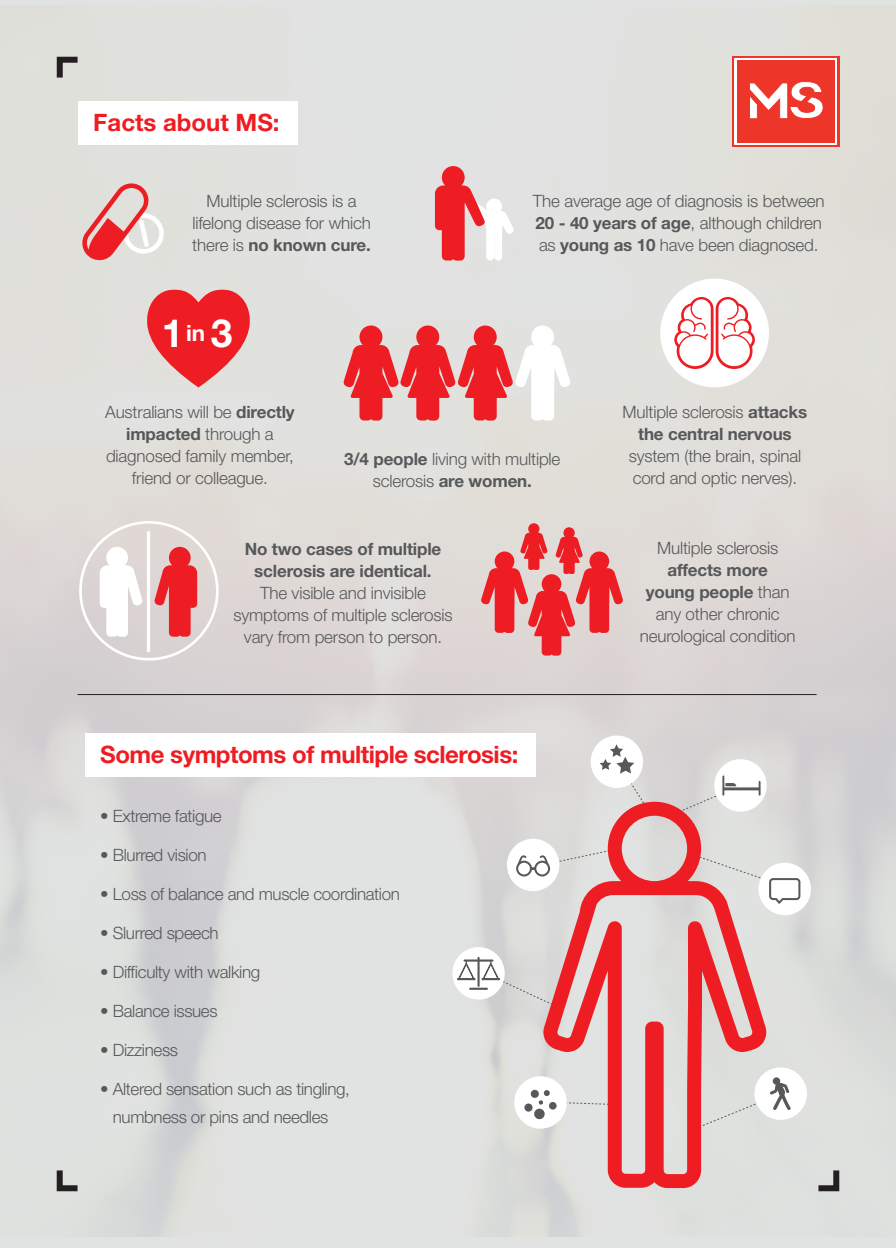
<style>
.page{position:relative;width:896px;height:1248px;background:#fff}
.page>*{position:absolute;margin:0;border:0;box-sizing:border-box;transform-origin:0 0}
.Pull_text{font:700 39px "Helvetica Neue LT Std";color:#fff}
.Headline{font:700 24px "Helvetica Neue LT Std";letter-spacing:-.02em;color:#ee1d23}
.Headline-2{font:700 24px "Helvetica Neue LT Std";color:#ee1d23}
.Body_Copy{font:300 17px/22px "Helvetica Neue LT Std";letter-spacing:-.01em;color:#57585a;text-align:center}
.s1{font-weight:700}
</style>
<div class="page">
<div style="left:0;top:0;width:896px;height:1247px;background:#dee0e0"></div>
<svg style="left:56px;top:56px;width:22px;height:22px"></svg>
<svg style="left:818px;top:1170px;width:22px;height:22px"></svg>
<svg style="left:56px;top:1170px;width:22px;height:22px"></svg>
<div style="left:732px;top:56px;width:107px;height:90px;background:linear-gradient(to right,#fff,#fff)"></div>
<svg style="left:734px;top:58px;width:102px;height:86px"></svg>
<div style="left:737px;top:60px;width:97px;height:82px;background:#ee3529"></div>
<svg style="left:749px;top:81px;width:75px;height:38px"></svg>
<svg style="left:343px;top:325px;width:227px;height:95px"></svg>
<svg style="left:147px;top:290px;width:103px;height:97px"></svg>
<div style="left:169px;top:547px;width:22px;height:21px;background:#ee1d23;border-radius:50%"></div>
<svg style="left:154px;top:565px;width:43px;height:71px"></svg>
<div style="left:106px;top:547px;width:22px;height:21px;background:#fff;border-radius:50%"></div>
<svg style="left:100px;top:565px;width:43px;height:71px"></svg>
<hr style="left:147px;top:531px;width:3px;height:121px;background:#fff;border-radius:2px">
<div style="left:79px;top:521px;width:140px;height:139px;border:3px solid #fff;border-radius:50%"></div>
<div style="left:660px;top:278px;width:109px;height:109px;background:#fff;border-radius:50%"></div>
<svg style="left:674px;top:297px;width:81px;height:72px"></svg>
<svg style="left:82px;top:183px;width:82px;height:77px"></svg>
<div style="left:78px;top:101px;width:220px;height:43px;background:#fff"></div>
<div style="left:85px;top:733px;width:450px;height:44px;background:#fff"></div>
<div style="left:754px;top:1067px;width:53px;height:52px;background:#fff;border-radius:50%"></div>
<div style="left:514px;top:1076px;width:53px;height:52px;background:#fff;border-radius:50%"></div>
<div style="left:714px;top:759px;width:53px;height:52px;background:#fff;border-radius:50%"></div>
<svg style="left:668px;top:774px;width:93px;height:27px"></svg>
<div style="left:507px;top:838px;width:52px;height:53px;background:#fff;border-radius:50%"></div>
<svg style="left:516px;top:855px;width:27px;height:21px"></svg>
<div style="left:758px;top:862px;width:53px;height:53px;background:#fff;border-radius:50%"></div>
<svg style="left:767px;top:853px;width:33px;height:50px"></svg>
<div style="left:452px;top:947px;width:53px;height:52px;background:#fff;border-radius:50%"></div>
<hr style="left:477px;top:956px;width:2px;height:30px;background:#57585a">
<hr style="left:463px;top:959px;width:30px;height:2px;background:#57585a">
<hr style="left:457px;top:977px;width:18px;height:3px;background:#57585a">
<svg style="left:458px;top:960px;width:85px;height:45px"></svg>
<svg style="left:768px;top:1077px;width:23px;height:43px"></svg>
<div style="left:590px;top:735px;width:53px;height:53px;background:#fff;border-radius:50%"></div>
<svg style="left:599px;top:744px;width:53px;height:57px"></svg>
<div style="left:524px;top:1103px;width:8px;height:8px;background:#57585a;border-radius:50%"></div>
<div style="left:534px;top:1108px;width:11px;height:11px;background:#57585a;border-radius:50%"></div>
<svg style="left:530px;top:1089px;width:13px;height:15px"></svg>
<svg style="left:543px;top:801px;width:224px;height:386px"></svg>
<svg style="left:435px;top:166px;width:79px;height:94px"></svg>
<svg style="left:481px;top:523px;width:142px;height:132px"></svg>
<hr style="left:78px;top:694px;width:738px;height:1px;background:#231f20">
<p class="Headline-2" style="left:93px;top:108px;width:188px">Facts about MS:</p>
<p class="Body_Copy" style="left:192px;top:189px;width:180px">Multiple sclerosis is a lifelong disease for which there is <span class="s1">no known cure.</span></p>
<p class="Pull_text" style="left:162px;top:309px;width:72px">1<sup>in</sup> 3</p>
<p class="Body_Copy" style="left:533px;top:189px;width:293px;text-align:left">The average age of diagnosis is between<br><span class="s1">20 - 40 years of age</span>, although children as <span class="s1">young as 10</span> have been diagnosed.</p>
<p class="Body_Copy" style="left:105px;top:401px;width:191px">Australians will be <span class="s1">directly impacted</span> through a diagnosed family member, friend or colleague.</p>
<p class="Body_Copy" style="left:344px;top:447px;width:218px"><span class="s1">3/4 people</span> living with multiple sclerosis <span class="s1">are women.</span></p>
<p class="Body_Copy" style="left:233px;top:537px;width:221px"><span class="s1">No two cases of multiple sclerosis are identical.<br></span>The visible and invisible symptoms of multiple sclerosis vary from person to person.</p>
<p class="Headline" style="left:100px;top:739px;width:420px">Some symptoms of multiple sclerosis:</p>
<p class="Body_Copy" style="left:100px;top:804px;width:123px">• Extreme fatigue</p>
<p class="Body_Copy" style="left:100px;top:843px;width:108px">• Blurred vision</p>
<p class="Body_Copy" style="left:100px;top:882px;width:301px">• Loss of balance and muscle coordination</p>
<p class="Body_Copy" style="left:100px;top:921px;width:120px">• Slurred speech</p>
<p class="Body_Copy" style="left:100px;top:960px;width:161px">• Difficulty with walking</p>
<p class="Body_Copy" style="left:100px;top:999px;width:119px">• Balance issues</p>
<p class="Body_Copy" style="left:100px;top:1038px;width:79px">• Dizziness</p>
<p class="Body_Copy" style="left:100px;top:1074px;width:251px;line-height:28px">• Altered sensation such as tingling, numbness or pins and needles</p>
<p class="Body_Copy" style="left:622px;top:401px;width:186px">Multiple sclerosis <span class="s1">attacks the central nervous </span>system (the brain, spinal cord and optic nerves).</p>
<p class="Body_Copy" style="left:640px;top:536px;width:157px">Multiple sclerosis <span class="s1">affects more<br>young people</span> than any other chronic neurological condition</p>
</div>
